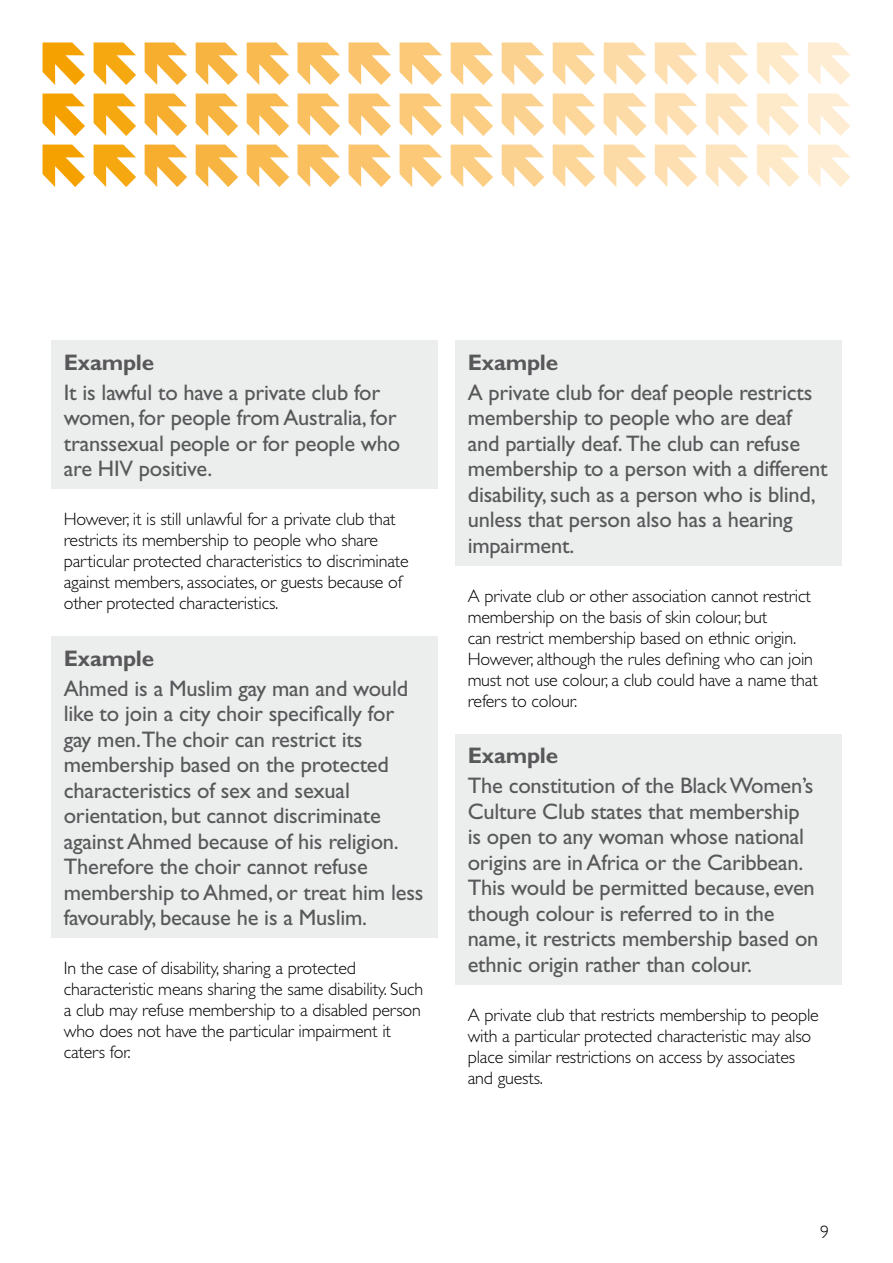
<style>
.page{position:relative;width:893px;height:1263px;background:#fff}
.page>*{position:absolute;margin:0;border:0;box-sizing:border-box;transform-origin:0 0}
.t1{font:22.5px/25.5px "Gill Sans";letter-spacing:-.01em;color:#58585a}
.t2{font:700 22.5px "Gill Sans";letter-spacing:-.01em;color:#58585a}
.t3{font:300 18px/21px "Gill Sans";letter-spacing:-.01em;color:#000}
</style>
<div class="page">
<svg style="left:297px;top:42px;width:43px;height:43px"></svg>
<svg style="left:297px;top:94px;width:43px;height:42px"></svg>
<svg style="left:297px;top:145px;width:43px;height:42px"></svg>
<svg style="left:349px;top:42px;width:42px;height:43px"></svg>
<svg style="left:349px;top:94px;width:42px;height:42px"></svg>
<svg style="left:349px;top:145px;width:42px;height:42px"></svg>
<svg style="left:400px;top:42px;width:42px;height:43px"></svg>
<svg style="left:400px;top:94px;width:42px;height:42px"></svg>
<svg style="left:400px;top:145px;width:42px;height:42px"></svg>
<svg style="left:451px;top:42px;width:42px;height:43px"></svg>
<svg style="left:451px;top:94px;width:42px;height:42px"></svg>
<svg style="left:451px;top:145px;width:42px;height:42px"></svg>
<svg style="left:502px;top:42px;width:42px;height:43px"></svg>
<svg style="left:502px;top:94px;width:42px;height:42px"></svg>
<svg style="left:502px;top:145px;width:42px;height:42px"></svg>
<svg style="left:553px;top:42px;width:42px;height:43px"></svg>
<svg style="left:553px;top:94px;width:42px;height:42px"></svg>
<svg style="left:553px;top:145px;width:42px;height:42px"></svg>
<svg style="left:604px;top:42px;width:42px;height:43px"></svg>
<svg style="left:604px;top:145px;width:42px;height:42px"></svg>
<svg style="left:655px;top:42px;width:42px;height:43px"></svg>
<svg style="left:655px;top:145px;width:42px;height:42px"></svg>
<svg style="left:706px;top:42px;width:42px;height:43px"></svg>
<svg style="left:706px;top:94px;width:42px;height:42px"></svg>
<svg style="left:706px;top:145px;width:42px;height:42px"></svg>
<svg style="left:757px;top:42px;width:42px;height:43px"></svg>
<svg style="left:757px;top:94px;width:42px;height:42px"></svg>
<svg style="left:757px;top:145px;width:42px;height:42px"></svg>
<svg style="left:808px;top:42px;width:42px;height:43px"></svg>
<svg style="left:808px;top:94px;width:42px;height:42px"></svg>
<svg style="left:808px;top:145px;width:42px;height:42px"></svg>
<svg style="left:43px;top:42px;width:42px;height:43px"></svg>
<svg style="left:43px;top:94px;width:42px;height:42px"></svg>
<svg style="left:43px;top:145px;width:42px;height:42px"></svg>
<svg style="left:94px;top:42px;width:42px;height:43px"></svg>
<svg style="left:94px;top:94px;width:42px;height:42px"></svg>
<svg style="left:94px;top:145px;width:42px;height:42px"></svg>
<svg style="left:145px;top:42px;width:42px;height:43px"></svg>
<svg style="left:145px;top:94px;width:42px;height:42px"></svg>
<svg style="left:145px;top:145px;width:42px;height:42px"></svg>
<svg style="left:196px;top:42px;width:42px;height:43px"></svg>
<svg style="left:196px;top:94px;width:42px;height:42px"></svg>
<svg style="left:196px;top:145px;width:42px;height:42px"></svg>
<svg style="left:247px;top:42px;width:42px;height:43px"></svg>
<svg style="left:247px;top:94px;width:42px;height:42px"></svg>
<svg style="left:247px;top:145px;width:42px;height:42px"></svg>
<svg style="left:604px;top:94px;width:42px;height:42px"></svg>
<svg style="left:655px;top:93px;width:42px;height:43px"></svg>
<div style="left:455px;top:340px;width:387px;height:226px;background:#eceded"></div>
<div style="left:455px;top:734px;width:387px;height:250px;background:#eceded"></div>
<div style="left:51px;top:340px;width:387px;height:149px;background:#eceded"></div>
<div style="left:51px;top:636px;width:387px;height:302px;background:#eceded"></div>
<h4 class="t2" style="left:64px;top:349px;width:92px">Example</h4>
<p class="t1" style="left:64px;top:380px;width:338px">It is lawful to have a private club for women, for people from Australia, for transsexual people or for people who are HIV positive.</p>
<p class="t3" style="left:64px;top:509px;width:346px">However, it is still unlawful for a private club that restricts its membership to people who share particular protected characteristics to discriminate against members, associates, or guests because of other protected characteristics.</p>
<h4 class="t2" style="left:64px;top:645px;width:92px">Example</h4>
<p class="t1" style="left:64px;top:675px;width:361px">Ahmed is a Muslim gay man and would like to join a city choir specifically for gay men.The choir can restrict its membership based on the protected characteristics of sex and sexual orientation, but cannot discriminate against Ahmed because of his religion.<br>Therefore the choir cannot refuse membership to Ahmed, or treat him less favourably, because he is a Muslim.</p>
<p class="t3" style="left:64px;top:958px;width:361px">In the case of disability, sharing a protected characteristic means sharing the same disability. Such a club may refuse membership to a disabled person who does not have the particular impairment it caters for.</p>
<h4 class="t2" style="left:468px;top:349px;width:92px">Example</h4>
<p class="t1" style="left:468px;top:380px;width:361px">A private club for deaf people restricts membership to people who are deaf and partially deaf. The club can refuse membership to a person with a different disability, such as a person who is blind, unless that person also has a hearing impairment.</p>
<p class="t3" style="left:468px;top:585px;width:352px">A private club or other association cannot restrict membership on the basis of skin colour, but<br>can restrict membership based on ethnic origin.<br>However, although the rules defining who can join must not use colour, a club could have a name that refers to colour.</p>
<h4 class="t2" style="left:468px;top:742px;width:92px">Example</h4>
<p class="t1" style="left:468px;top:773px;width:352px">The constitution of the Black Women’s Culture Club states that membership is open to any woman whose national origins are in Africa or the Caribbean.<br>This would be permitted because, even though colour is referred to in the name, it restricts membership based on ethnic origin rather than colour.</p>
<p class="t3" style="left:468px;top:1004px;width:353px">A private club that restricts membership to people with a particular protected characteristic may also place similar restrictions on access by associates and guests.</p>
<p class="t3" style="left:820px;top:1222px;width:10px">9</p>
</div>
